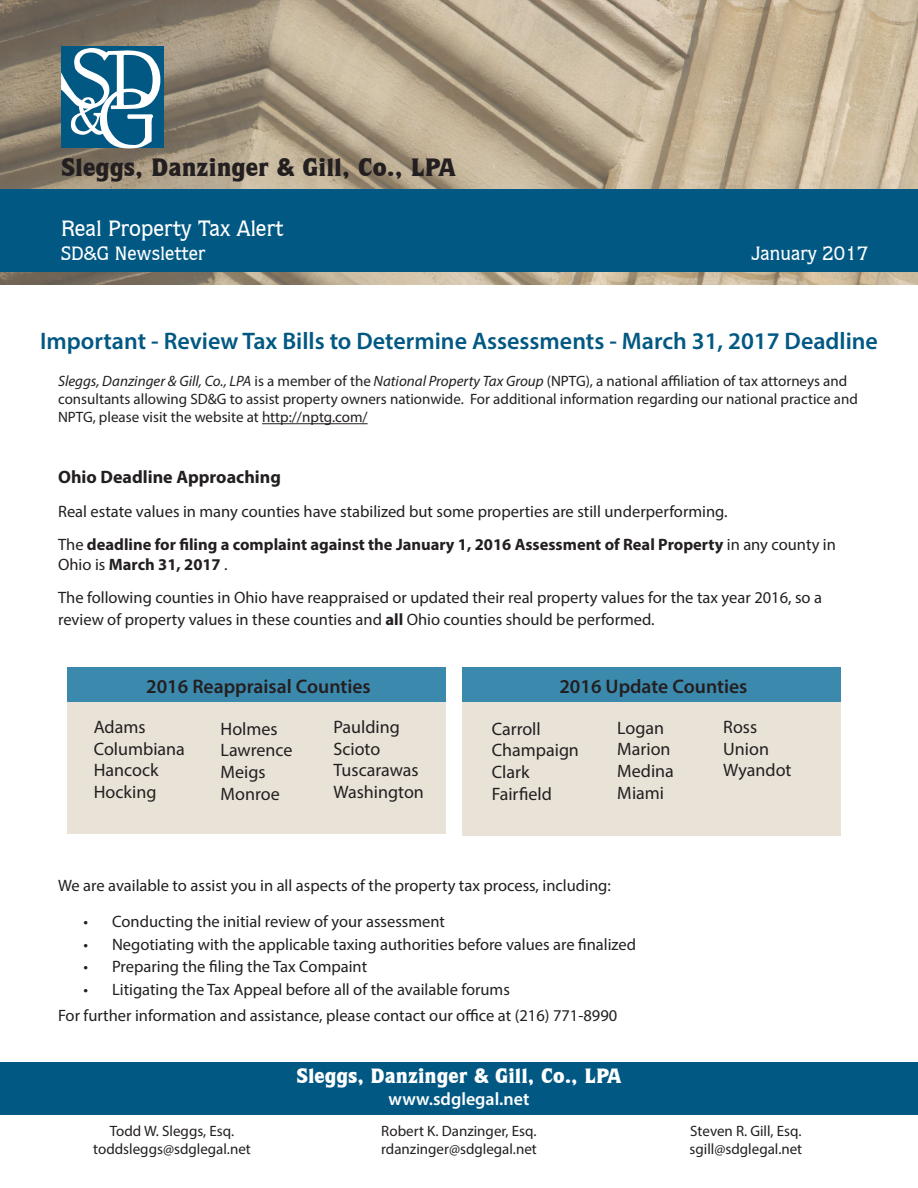
<style>
.page{position:relative;width:918px;height:1188px;background:#fff}
.page>*{position:absolute;margin:0;border:0;box-sizing:border-box;transform-origin:0 0}
.t1{font:900 25.5px "Quorum IT Cby BT";color:#231f20}
.t2{font:600 24px "Myriad Pro";color:#005883}
.t3{font:500 22.5px "Quorum IT Cby BT";color:#fff}
.t4{font:900 21px "Quorum IT Cby BT";color:#fff}
.t5{font:600 19.65px "Myriad Pro";color:#231f20}
.t6{font:500 19.5px "Quorum IT Cby BT";color:#fff}
.t7{font:18px "Myriad Pro";color:#231f20}
.t8{font:700 18px "Myriad Pro";color:#231f20}
.t9{font:600 18px "Myriad Pro";color:#fff}
.t10{font:16.5px/21.6px "Myriad Pro";color:#231f20}
.t11{font:700 16.5px/19.8px "Myriad Pro";color:#231f20}
.t12{font:15px/18px "Myriad Pro";color:#231f20}
.s1{font-style:italic}
.s2{font-weight:400}
.s3{font-weight:700}
</style>
<div class="page">
<img style="left:0;top:0;width:918px;height:285px">
<div style="left:0;top:189px;width:918px;height:82px;background:#005883"></div>
<div style="left:61px;top:47px;width:102px;height:101px;background:#005883"></div>
<svg style="left:61px;top:48px;width:99px;height:100px"></svg>
<hr style="left:262px;top:423px;width:106px;height:1px;background:#231f20">
<div style="left:0;top:1062px;width:918px;height:53px;background:#005883"></div>
<div style="left:68px;top:678px;width:378px;height:156px;background:#e8e2d7"></div>
<div style="left:68px;top:668px;width:378px;height:34px;background:#3c89ae"></div>
<div style="left:462px;top:678px;width:379px;height:158px;background:#e8e2d7"></div>
<div style="left:462px;top:668px;width:379px;height:34px;background:#3c89ae"></div>
<p class="t1" style="left:61px;top:151px;width:396px">Sleggs, Danzinger &amp; Gill, Co., LPA</p>
<p class="t3" style="left:61px;top:215px;width:224px">Real Property Tax Alert</p>
<p class="t6" style="left:61px;top:241px;width:146px">SD&amp;G Newsletter</p>
<p class="t6" style="left:751px;top:241px;width:118px">January 2017</p>
<p class="t2" style="left:40px;top:326px;width:839px">Important - Review Tax Bills to Determine Assessments - March 31, 2017 Deadline</p>
<p class="t12" style="left:58px;top:372px;width:801px"><span class="s1">Sleggs, Danzinger &amp; Gill, Co., LPA</span> is a member of the <span class="s1">National Property Tax Group</span> (NPTG), a national affiliation of tax attorneys and consultants allowing SD&amp;G to assist property owners nationwide. For additional information regarding our national practice and<br>NPTG, please visit the website at http://nptg.com/</p>
<p class="t8" style="left:58px;top:466px;width:224px">Ohio Deadline Approaching</p>
<p class="t10" style="left:58px;top:500px;width:671px">Real estate values in many counties have stabilized but some properties are still underperforming.</p>
<p class="t11" style="left:58px;top:534px;width:779px"><span class="s2">The</span> deadline for filing a complaint against the January 1, 2016 Assessment of Real Property <span class="s2">in any county in<br>Ohio is</span> March 31, 2017 <span class="s2">.</span></p>
<p class="t10" style="left:58px;top:587px;width:766px">The following counties in Ohio have reappraised or updated their real property values for the tax year 2016, so a review of property values in these counties and <span class="s3">all</span> Ohio counties should be performed.</p>
<p class="t5" style="left:146px;top:674px;width:226px">2016 Reappraisal Counties</p>
<p class="t5" style="left:559px;top:674px;width:190px">2016 Update Counties</p>
<p class="t7" style="left:94px;top:716px;width:53px">Adams</p>
<p class="t7" style="left:94px;top:738px;width:93px">Columbiana</p>
<p class="t7" style="left:94px;top:759px;width:66px">Hancock</p>
<p class="t7" style="left:94px;top:781px;width:64px">Hocking</p>
<p class="t7" style="left:221px;top:718px;width:59px">Holmes</p>
<p class="t7" style="left:221px;top:739px;width:74px">Lawrence</p>
<p class="t7" style="left:221px;top:761px;width:47px">Meigs</p>
<p class="t7" style="left:221px;top:782px;width:61px">Monroe</p>
<p class="t7" style="left:333px;top:716px;width:68px">Paulding</p>
<p class="t7" style="left:333px;top:738px;width:48px">Scioto</p>
<p class="t7" style="left:333px;top:759px;width:87px">Tuscarawas</p>
<p class="t7" style="left:333px;top:781px;width:92px">Washington</p>
<p class="t7" style="left:492px;top:718px;width:51px">Carroll</p>
<p class="t7" style="left:492px;top:739px;width:89px">Champaign</p>
<p class="t7" style="left:492px;top:761px;width:39px">Clark</p>
<p class="t7" style="left:492px;top:782px;width:62px">Fairfield</p>
<p class="t7" style="left:617px;top:717px;width:48px">Logan</p>
<p class="t7" style="left:617px;top:738px;width:55px">Marion</p>
<p class="t7" style="left:617px;top:760px;width:58px">Medina</p>
<p class="t7" style="left:617px;top:782px;width:48px">Miami</p>
<p class="t7" style="left:723px;top:716px;width:35px">Ross</p>
<p class="t7" style="left:723px;top:738px;width:47px">Union</p>
<p class="t7" style="left:723px;top:759px;width:70px">Wyandot</p>
<p class="t10" style="left:58px;top:875px;width:554px">We are available to assist you in all aspects of the property tax process, including:</p>
<p class="t10" style="left:84px;top:911px;width:363px">• Conducting the initial review of your assessment</p>
<p class="t10" style="left:84px;top:933px;width:554px">• Negotiating with the applicable taxing authorities before values are finalized</p>
<p class="t10" style="left:84px;top:956px;width:285px">• Preparing the filing the Tax Compaint</p>
<p class="t10" style="left:84px;top:978px;width:428px">• Litigating the Tax Appeal before all of the available forums</p>
<p class="t10" style="left:58px;top:1005px;width:561px">For further information and assistance, please contact our office at (216) 771-8990</p>
<p class="t12" style="left:110px;top:1122px;width:126px">Todd W. Sleggs, Esq.</p>
<p class="t12" style="left:93px;top:1140px;width:159px">toddsleggs@sdglegal.net</p>
<p class="t4" style="left:296px;top:1063px;width:327px">Sleggs, Danzinger &amp; Gill, Co., LPA</p>
<p class="t9" style="left:389px;top:1087px;width:142px">www.sdglegal.net</p>
<p class="t12" style="left:381px;top:1122px;width:157px">Robert K. Danzinger, Esq.</p>
<p class="t12" style="left:381px;top:1140px;width:157px">rdanzinger@sdglegal.net</p>
<p class="t12" style="left:690px;top:1122px;width:113px">Steven R. Gill, Esq.</p>
<p class="t12" style="left:690px;top:1140px;width:114px">sgill@sdglegal.net</p>
</div>
